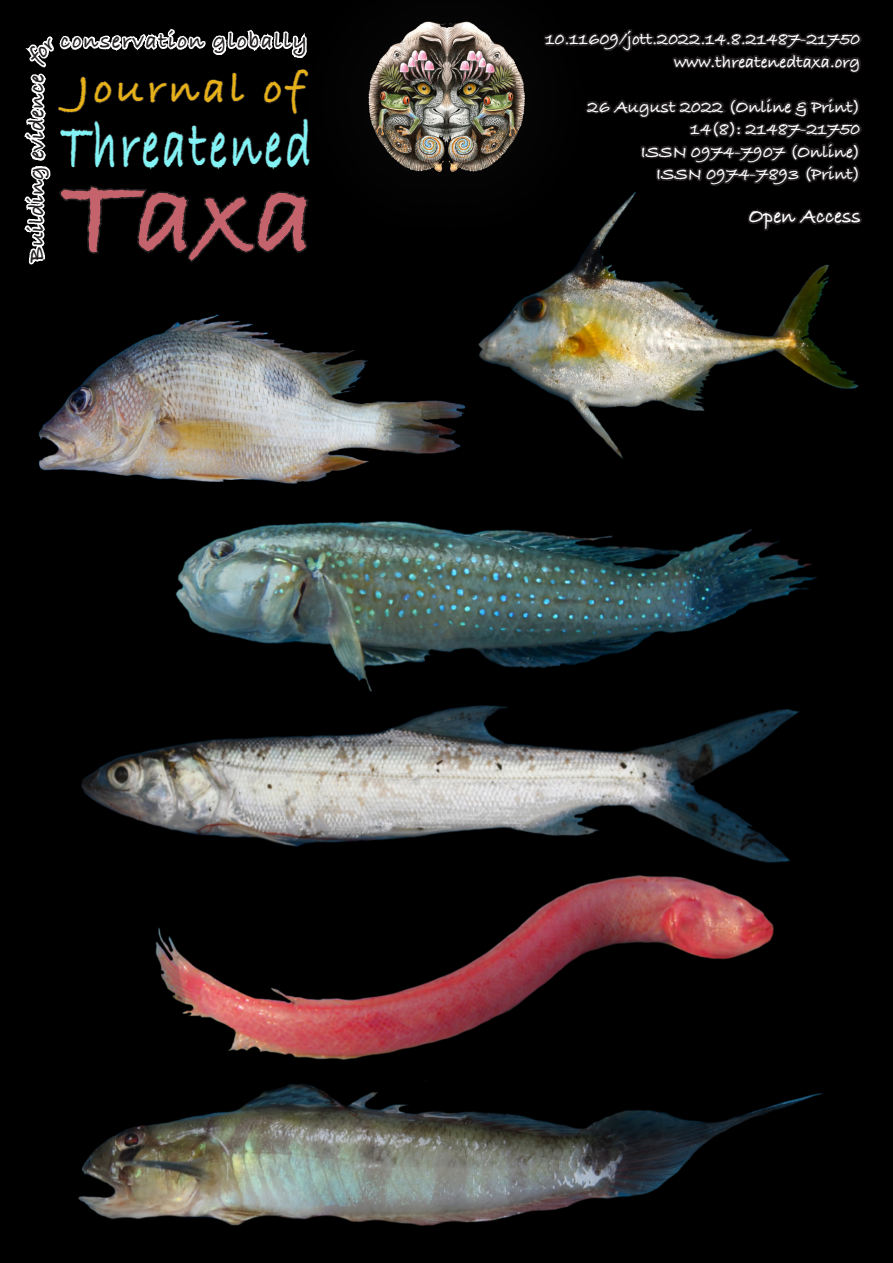
<style>
.page{position:relative;width:893px;height:1263px;background:#fff}
.page>*{position:absolute;margin:0;border:0;box-sizing:border-box;transform-origin:0 0}
.t1{font:700 120px "Bradley Hand ITCTT";color:#c4636c}
.t2{font:700 69.75px "Bradley Hand ITCTT";letter-spacing:.07em;color:#82f2f4;scale:.67 1}
.t3{font:700 45px "Bradley Hand ITCTT";letter-spacing:.08em;color:#e7b119}
.t4{font:700 22.65px "Bradley Hand ITCTT";letter-spacing:.075em;color:#231f20}
.t5{font:700 22.5px "Bradley Hand ITCTT";letter-spacing:.02em;color:#231f20}
.t6{font:700 21px "Bradley Hand ITCTT";color:#fff}
.t7{font:700 18px "Bradley Hand ITCTT";color:#fff}
</style>
<div class="page">
<div style="left:1px;top:1px;width:892px;height:1262px;background:#000"></div>
<img style="left:478px;top:256px;width:381px;height:203px">
<div style="left:284px;top:0;width:326px;height:256px;background:#030202"></div>
<img style="left:368px;top:21px;width:157px;height:151px">
<svg style="left:544px;top:0;width:349px;height:240px"></svg>
<img style="left:38px;top:314px;width:428px;height:170px">
<img style="left:175px;top:521px;width:642px;height:171px">
<img style="left:81px;top:705px;width:719px;height:158px">
<img style="left:155px;top:875px;width:619px;height:185px">
<img style="left:78px;top:1080px;width:746px;height:146px">
<svg style="left:0;top:0;width:310px;height:280px"></svg>
<p class="t5" style="left:19px;top:262px;width:189px;rotate:-90deg">Building evidence</p>
<p class="t4" style="left:61px;top:24px;width:248px">conservation globally</p>
<p class="t3" style="left:77px;top:54px;width:229px">Journal of</p>
<p class="t2" style="left:61px;top:92px;width:376px">Threatened</p>
<p class="t1" style="left:61px;top:124px;width:256px">Taxa</p>
<p class="t7" style="left:545px;top:25px;width:316px">10.11609/jott.2022.14.8.21487-21750</p>
<p class="t7" style="left:674px;top:48px;width:188px">www.threatenedtaxa.org</p>
<p class="t7" style="left:588px;top:93px;width:274px">26 August 2022 (Online &amp; Print)</p>
<p class="t7" style="left:691px;top:115px;width:171px">14(8): 21487-21750</p>
<p class="t7" style="left:641px;top:138px;width:221px">ISSN 0974-7907 (Online)</p>
<p class="t7" style="left:656px;top:160px;width:206px">ISSN 0974-7893 (Print)</p>
<p class="t6" style="left:748px;top:200px;width:114px">Open Access</p>
</div>
